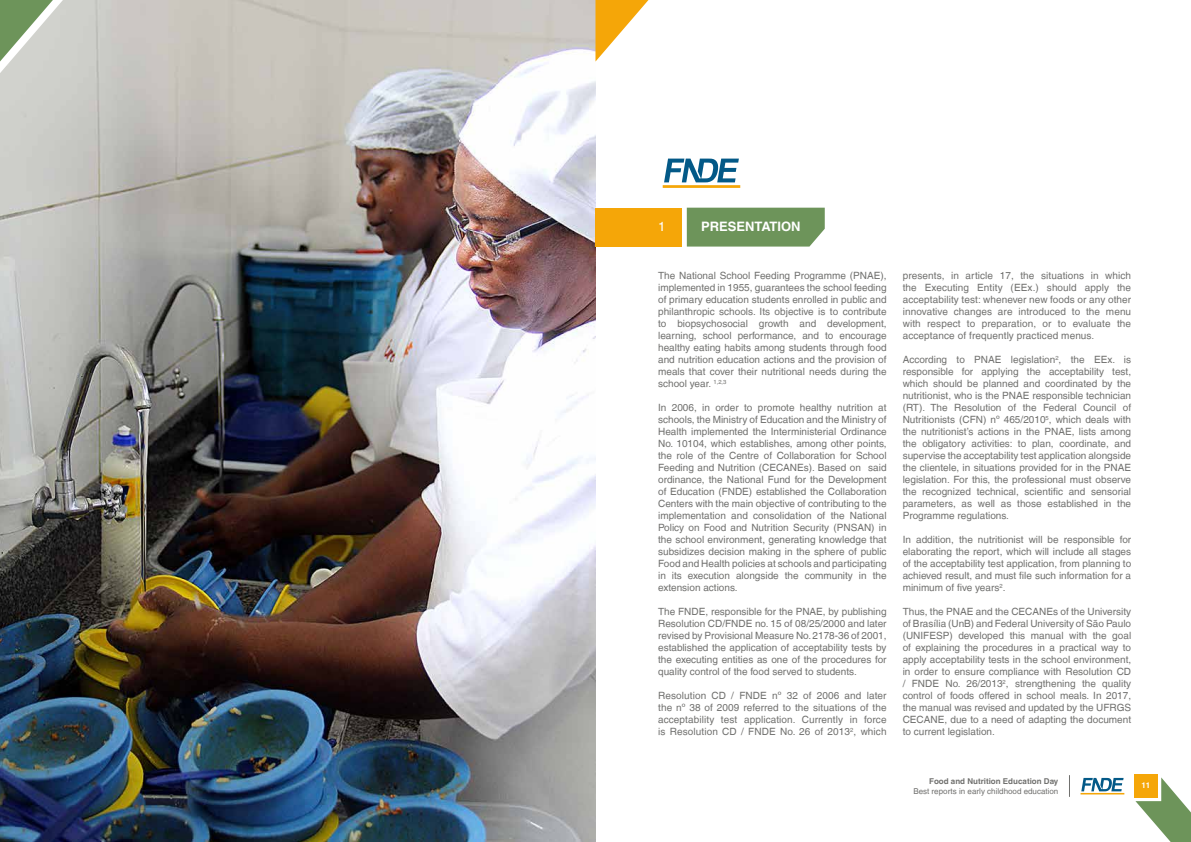
<style>
.page{position:relative;width:1191px;height:842px;background:#fff}
.page>*{position:absolute;margin:0;border:0;box-sizing:border-box;transform-origin:0 0}
.t1{font:700 13px "Helvetica LT";color:#fff}
.t2{font:13px "Helvetica LT";color:#fff}
.t3{font:10px/12px "Helvetica LT";color:#70706e;text-align:justify}
.t4{font:8px "Helvetica LT";color:#70706e}
.t5{font:700 8px "Helvetica LT";color:#70706e}
.t6{font:700 8px "Helvetica LT";color:#fff}
</style>
<div class="page">
<svg style="left:1080px;top:778px;width:44px;height:16px"></svg>
<svg style="left:1069px;top:775px;width:1px;height:21px"></svg>
<div style="left:1134px;top:774px;width:24px;height:24px;background:#f5a608"></div>
<svg style="left:1135px;top:777px;width:56px;height:65px"></svg>
<img style="left:0;top:0;width:596px;height:842px">
<div style="left:595px;top:208px;width:87px;height:39px;background:#f5a608"></div>
<div style="left:687px;top:208px;width:137px;height:39px;background:#6d945a"></div>
<svg style="left:595px;top:0;width:53px;height:62px"></svg>
<svg style="left:662px;top:159px;width:78px;height:29px"></svg>
<svg style="left:0;top:0;width:63px;height:73px;background:#b4c2ab"></svg>
<h1 class="t2" style="left:658px;top:218px;width:9px">1</h1>
<h1 class="t1" style="left:701px;top:218px;width:101px">PRESENTATION</h1>
<p class="t3" style="left:658px;top:270px;width:230px">The National School Feeding Programme (PNAE), implemented in 1955, guarantees the school feeding of primary education students enrolled in public and philanthropic schools. Its objective is to contribute to biopsychosocial growth and development, learning, school performance, and to encourage healthy eating habits among students through food and nutrition education actions and the provision of meals that cover their nutritional needs during the school year. <sup>1,2,3</sup></p>
<p class="t3" style="left:658px;top:402px;width:230px">In 2006, in order to promote healthy nutrition at schools, the Ministry of Education and the Ministry of Health implemented the Interministerial Ordinance No. 10104, which establishes, among other points, the role of the Centre of Collaboration for School Feeding and Nutrition (CECANEs). Based on said ordinance, the National Fund for the Development of Education (FNDE) established the Collaboration Centers with the main objective of contributing to the implementation and consolidation of the National Policy on Food and Nutrition Security (PNSAN) in the school environment, generating knowledge that subsidizes decision making in the sphere of public Food and Health policies at schools and participating in its execution alongside the community in the extension actions.</p>
<p class="t3" style="left:658px;top:606px;width:230px">The FNDE, responsible for the PNAE, by publishing Resolution CD/FNDE no. 15 of 08/25/2000 and later revised by Provisional Measure No. 2178-36 of 2001, established the application of acceptability tests by the executing entities as one of the procedures for quality control of the food served to students.</p>
<p class="t3" style="left:658px;top:690px;width:230px">Resolution CD / FNDE nº 32 of 2006 and later the nº 38 of 2009 referred to the situations of the acceptability test application. Currently in force is Resolution CD / FNDE No. 26 of 2013<sup>2</sup>, which</p>
<p class="t3" style="left:902px;top:270px;width:230px">presents, in article 17, the situations in which the Executing Entity (EEx.) should apply the acceptability test: whenever new foods or any other innovative changes are introduced to the menu with respect to preparation, or to evaluate the acceptance of frequently practiced menus.</p>
<p class="t3" style="left:902px;top:354px;width:230px">According to PNAE legislation<sup>2</sup>, the EEx. is responsible for applying the acceptability test, which should be planned and coordinated by the nutritionist, who is the PNAE responsible technician (RT). The Resolution of the Federal Council of Nutritionists (CFN) nº 465/2010<sup>5</sup>, which deals with the nutritionist’s actions in the PNAE, lists among the obligatory activities: to plan, coordinate, and supervise the acceptability test application alongside the clientele, in situations provided for in the PNAE legislation. For this, the professional must observe the recognized technical, scientific and sensorial parameters, as well as those established in the Programme regulations.</p>
<p class="t3" style="left:902px;top:534px;width:230px">In addition, the nutritionist will be responsible for elaborating the report, which will include all stages of the acceptability test application, from planning to achieved result, and must file such information for a minimum of five years<sup>2</sup>.</p>
<p class="t3" style="left:902px;top:606px;width:230px">Thus, the PNAE and the CECANEs of the University of Brasília (UnB) and Federal University of São Paulo (UNIFESP) developed this manual with the goal of explaining the procedures in a practical way to apply acceptability tests in the school environment, in order to ensure compliance with Resolution CD / FNDE No. 26/2013<sup>2</sup>, strengthening the quality control of foods offered in school meals. In 2017, the manual was revised and updated by the UFRGS CECANE, due to a need of adapting the document to current legislation.</p>
<p class="t5" style="left:929px;top:776px;width:131px">Food and Nutrition Education Day</p>
<p class="t4" style="left:913px;top:786px;width:146px">Best reports in early childhood education</p>
<p class="t6" style="left:1141px;top:781px;width:10px">11</p>
</div>
